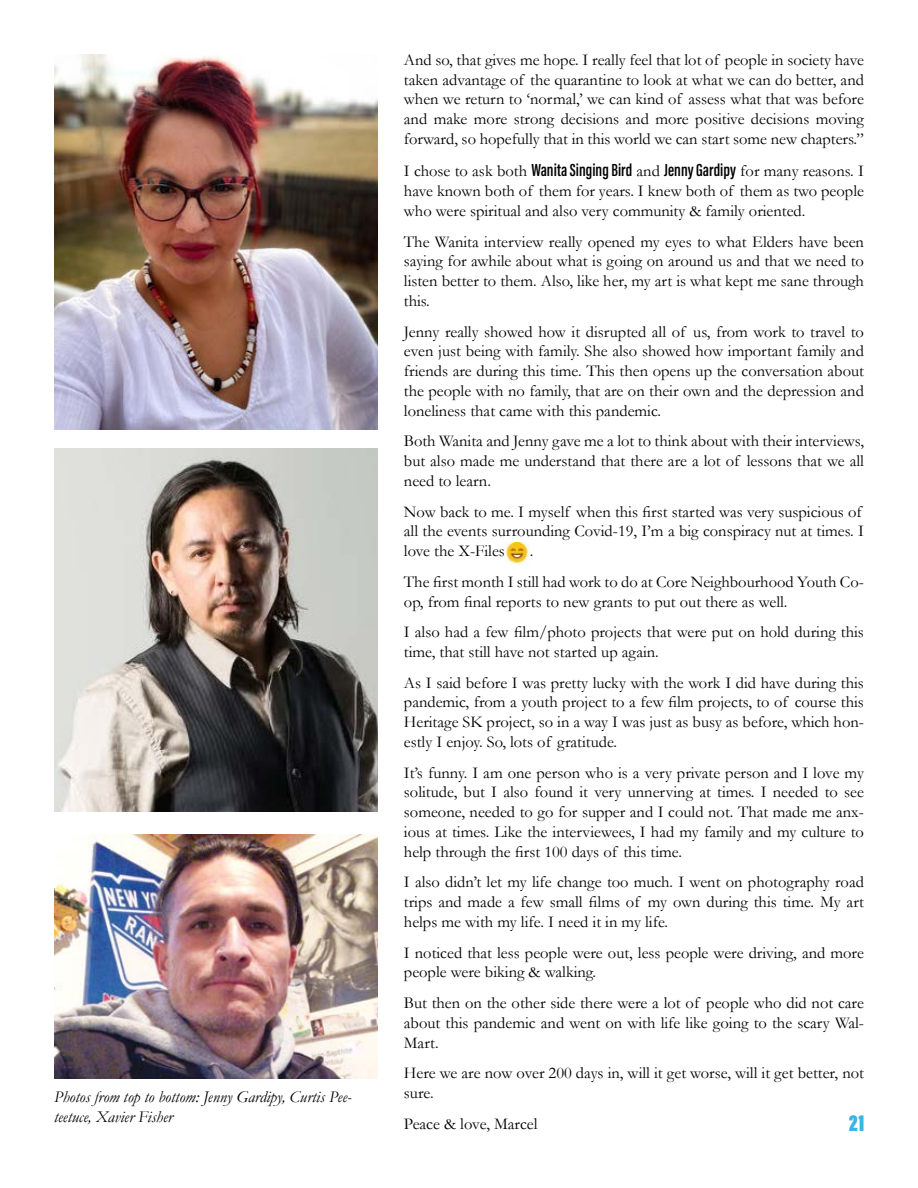
<style>
.page{position:relative;width:918px;height:1188px;background:#fff}
.page>*{position:absolute;margin:0;border:0;box-sizing:border-box;transform-origin:0 0}
.t1{font:24px "Acumin Variable Concept";color:#3cb4e5}
.t2{font:16.5px/19.8px "Garamond";color:#000;text-align:justify}
.t3{font:italic 16.5px/19.8px "Garamond";color:#000}
.s1{font-family:"Acumin Variable Concept";font-size:18px}
</style>
<div class="page">
<img style="left:54px;top:54px;width:323px;height:376px">
<img style="left:54px;top:449px;width:323px;height:362px">
<img style="left:54px;top:834px;width:323px;height:245px">
<img style="left:504px;top:542px;width:25px;height:23px">
<p class="t3" style="left:54px;top:1087px;width:299px">Photos from top to bottom: Jenny Gardipy, Curtis Pee&shy;teetuce, Xavier Fisher</p>
<p class="t2" style="left:404px;top:49px;width:462px">And so, that gives me hope. I really feel that lot of people in society have taken advantage of the quarantine to look at what we can do better, and when we return to ‘normal,’ we can kind of assess what that was before and make more strong decisions and more positive decisions moving forward, so hopefully that in this world we can start some new chapters.”</p>
<p class="t2" style="left:404px;top:161px;width:462px">I chose to ask both <span class="s1">Wanita Singing Bird</span> and <span class="s1">Jenny Gardipy</span> for many reasons. I have known both of them for years. I knew both of them as two people who were spiritual and also very community &amp; family oriented.</p>
<p class="t2" style="left:404px;top:231px;width:462px">The Wanita interview really opened my eyes to what Elders have been saying for awhile about what is going on around us and that we need to listen better to them. Also, like her, my art is what kept me sane through this.</p>
<p class="t2" style="left:404px;top:321px;width:462px">Jenny really showed how it disrupted all of us, from work to travel to even just being with family. She also showed how important family and friends are during this time. This then opens up the conversation about the people with no family, that are on their own and the depression and loneliness that came with this pandemic.</p>
<p class="t2" style="left:404px;top:431px;width:462px">Both Wanita and Jenny gave me a lot to think about with their interviews, but also made me understand that there are a lot of lessons that we all need to learn.</p>
<p class="t2" style="left:404px;top:501px;width:462px;text-align:left">Now back to me. I myself when this first started was very suspicious of all the events surrounding Covid-19, I’m a big conspiracy nut at times. I love the X-Files</p>
<p class="t2" style="left:404px;top:535px;width:462px;line-height:30.6px;text-indent:126px">.<br>The first month I still had work to do at Core Neighbourhood Youth Co-</p>
<p class="t2" style="left:404px;top:586px;width:462px;line-height:30.6px">op, from final reports to new grants to put out there as well.<br>I also had a few film/photo projects that were put on hold during this</p>
<p class="t2" style="left:404px;top:636px;width:462px;line-height:30.6px">time, that still have not started up again.<br>As I said before I was pretty lucky with the work I did have during this</p>
<p class="t2" style="left:404px;top:692px;width:462px">pandemic, from a youth project to a few film projects, to of course this Heritage SK project, so in a way I was just as busy as before, which hon&shy;estly I enjoy. So, lots of gratitude.</p>
<p class="t2" style="left:404px;top:762px;width:462px">It’s funny. I am one person who is a very private person and I love my solitude, but I also found it very unnerving at times. I needed to see someone, needed to go for supper and I could not. That made me anx&shy;ious at times. Like the interviewees, I had my family and my culture to help through the first 100 days of this time.</p>
<p class="t2" style="left:404px;top:872px;width:462px">I also didn’t let my life change too much. I went on photography road trips and made a few small films of my own during this time. My art helps me with my life. I need it in my life.</p>
<p class="t2" style="left:404px;top:942px;width:462px">I noticed that less people were out, less people were driving, and more people were biking &amp; walking.</p>
<p class="t2" style="left:404px;top:993px;width:462px">But then on the other side there were a lot of people who did not care about this pandemic and went on with life like going to the scary Wal-Mart.</p>
<p class="t2" style="left:404px;top:1063px;width:462px">Here we are now over 200 days in, will it get worse, will it get better, not sure.</p>
<p class="t2" style="left:404px;top:1113px;width:135px">Peace &amp; love, Marcel</p>
<h1 class="t1" style="left:849px;top:1106px;width:17px">21</h1>
</div>
